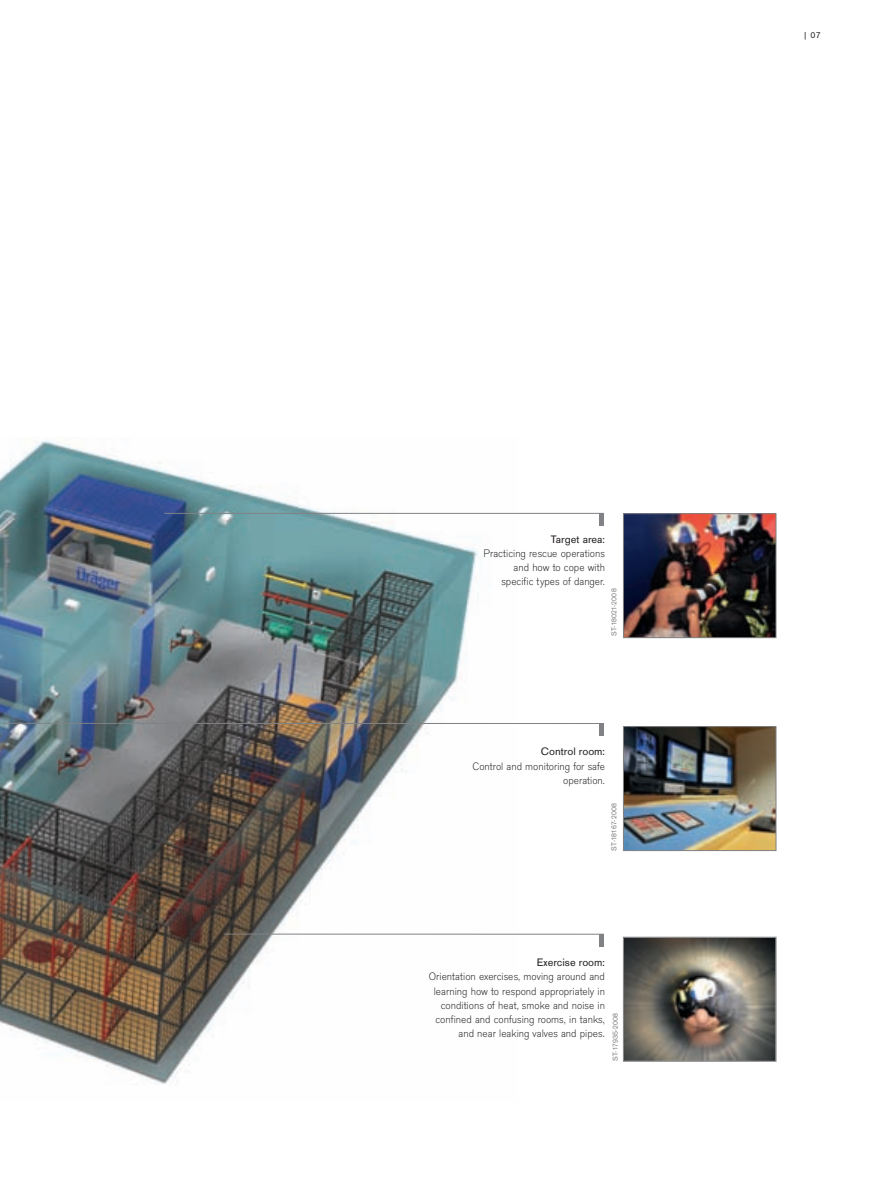
<style>
.page{position:relative;width:893px;height:1191px;background:#fff}
.page>*{position:absolute;margin:0;border:0;box-sizing:border-box;transform-origin:0 0}
.t1{font:300 11.25px/14.2px "Draeger San";color:#231f20;text-align:right}
.t2{font:11.25px "Draeger San";color:#231f20}
.t3{font:9px "Draeger San Tab";color:#231f20}
.t4{font:7.5px "Draeger San";letter-spacing:.025em;color:#808285}
</style>
<div class="page">
<img style="left:0;top:440px;width:517px;height:644px">
<img style="left:625px;top:515px;width:149px;height:121px">
<div style="left:623px;top:513px;width:153px;height:125px;border:1px solid #808285"></div>
<img style="left:625px;top:728px;width:149px;height:121px">
<div style="left:623px;top:726px;width:153px;height:125px;border:1px solid #808285"></div>
<img style="left:625px;top:939px;width:149px;height:120px">
<div style="left:623px;top:937px;width:153px;height:124px;border:1px solid #808285"></div>
<hr style="left:600px;top:933px;width:4px;height:13px;background:#808285">
<hr style="left:224px;top:933px;width:380px;height:1px;background:#808285">
<hr style="left:600px;top:513px;width:4px;height:13px;background:#808285">
<hr style="left:164px;top:513px;width:440px;height:1px;background:#808285">
<hr style="left:600px;top:723px;width:4px;height:13px;background:#808285">
<hr style="left:2px;top:723px;width:602px;height:1px;background:#808285">
<p class="t3" style="left:803px;top:30px;width:19px">| 07</p>
<p class="t2" style="left:551px;top:532px;width:56px">Target area:</p>
<p class="t1" style="left:484px;top:546px;width:123px">Practicing rescue operations and how to cope with specific types of danger.</p>
<p class="t4" style="left:609px;top:636px;width:49px;rotate:-90deg">ST-18021-2008</p>
<p class="t2" style="left:541px;top:745px;width:66px">Control room:</p>
<p class="t1" style="left:473px;top:758px;width:134px">Control and monitoring for safe operation.</p>
<p class="t4" style="left:609px;top:850px;width:49px;rotate:-90deg">ST-18167-2008</p>
<p class="t2" style="left:537px;top:955px;width:70px">Exercise room:</p>
<p class="t1" style="left:429px;top:969px;width:178px">Orientation exercises, moving around and learning how to respond appropriately in conditions of heat, smoke and noise in confined and confusing rooms, in tanks, and near leaking valves and pipes.</p>
<p class="t4" style="left:611px;top:1061px;width:50px;rotate:-90deg">ST-17935-2008</p>
</div>
